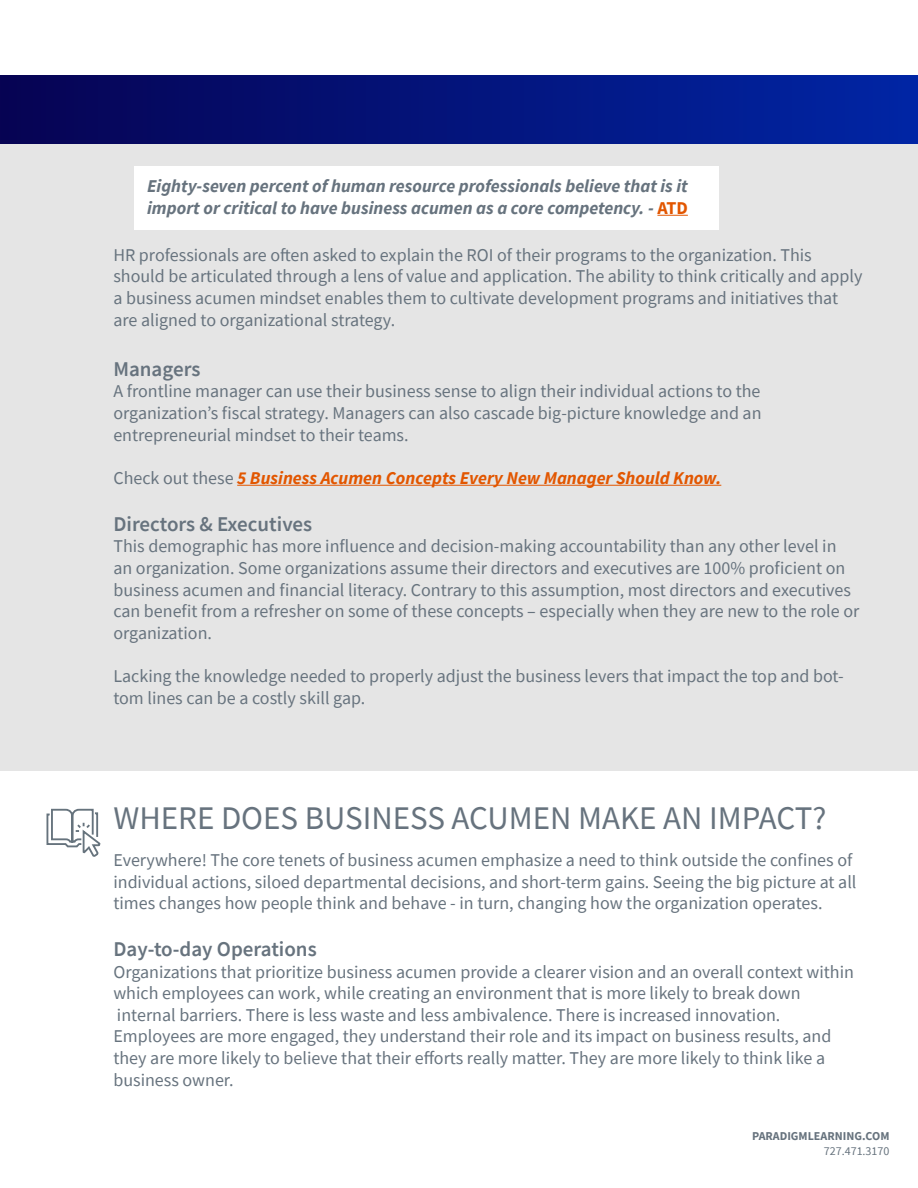
<style>
.page{position:relative;width:918px;height:1188px;background:#fff}
.page>*{position:absolute;margin:0;border:0;box-sizing:border-box;transform-origin:0 0}
.t1{font:33px "Source Sans Pro";color:#67737e}
.t2{font:600 21px "Source Sans Pro";color:#67737e}
.t3{font:18px/21.6px "Source Sans Pro";color:#67737e}
.t4{font:italic 700 18px/21.6px "Source Sans Pro";color:#67737e}
.t5{font:italic 700 18px "Source Sans Pro";color:#e25600}
.t6{font:700 12px "Source Sans Pro";color:#67737e}
.t7{font:12px "Source Sans Pro";color:#67737e}
.s1{font-style:normal;color:#e25600}
.s2{font-weight:400;font-style:normal;color:#67737e}
</style>
<div class="page">
<div style="left:0;top:76px;width:918px;height:69px;background:linear-gradient(to right,#060353,#0025a5)"></div>
<div style="left:0;top:145px;width:918px;height:626px;background:#e5e5e5"></div>
<div style="left:134px;top:167px;width:584px;height:63px;background:#fff"></div>
<hr style="left:657px;top:215px;width:31px;height:1px;background:#e25600">
<hr style="left:237px;top:485px;width:484px;height:1px;background:#e25600">
<svg style="left:46px;top:808px;width:55px;height:49px"></svg>
<p class="t4" style="left:147px;top:175px;width:542px">Eighty-seven percent of human resource professionals believe that is it import or critical to have business acumen as a core competency. - <span class="s1">ATD</span></p>
<p class="t3" style="left:113px;top:244px;width:751px">HR professionals are often asked to explain the ROI of their programs to the organization. This should be articulated through a lens of value and application. The ability to think critically and apply a business acumen mindset enables them to cultivate development programs and initiatives that are aligned to organizational strategy.</p>
<p class="t2" style="left:113px;top:355px;width:89px">Managers</p>
<p class="t3" style="left:113px;top:381px;width:650px;text-align:justify">A frontline manager can use their business sense to align their individual actions to the organization’s fiscal strategy. Managers can also cascade big-picture knowledge and an entrepreneurial mindset to their teams.</p>
<p class="t5" style="left:113px;top:466px;width:609px"><span class="s2">Check out these</span> 5 Business Acumen Concepts Every New Manager Should Know.</p>
<p class="t2" style="left:113px;top:510px;width:200px">Directors &amp; Executives</p>
<p class="t3" style="left:113px;top:535px;width:747px">This demographic has more influence and decision-making accountability than any other level in an organization. Some organizations assume their directors and executives are 100% proficient on business acumen and financial literacy. Contrary to this assumption, most directors and executives can benefit from a refresher on some of these concepts – especially when they are new to the role or organization.</p>
<p class="t3" style="left:113px;top:665px;width:732px">Lacking the knowledge needed to properly adjust the business levers that impact the top and bot&shy;tom lines can be a costly skill gap.</p>
<h1 class="t1" style="left:113px;top:798px;width:715px">WHERE DOES BUSINESS ACUMEN MAKE AN IMPACT?</h1>
<p class="t3" style="left:113px;top:849px;width:745px">Everywhere! The core tenets of business acumen emphasize a need to think outside the confines of individual actions, siloed departmental decisions, and short-term gains. Seeing the big picture at all times changes how people think and behave - in turn, changing how the organization operates.</p>
<p class="t2" style="left:113px;top:935px;width:205px">Day-to-day Operations</p>
<p class="t3" style="left:113px;top:961px;width:742px">Organizations that prioritize business acumen provide a clearer vision and an overall context within which employees can work, while creating an environment that is more likely to break down internal barriers. There is less waste and less ambivalence. There is increased innovation.<br>Employees are more engaged, they understand their role and its impact on business results, and they are more likely to believe that their efforts really matter. They are more likely to think like a business owner.</p>
<p class="t6" style="left:752px;top:1128px;width:139px">PARADIGMLEARNING.COM</p>
<p class="t7" style="left:824px;top:1143px;width:67px">727.471.3170</p>
</div>
